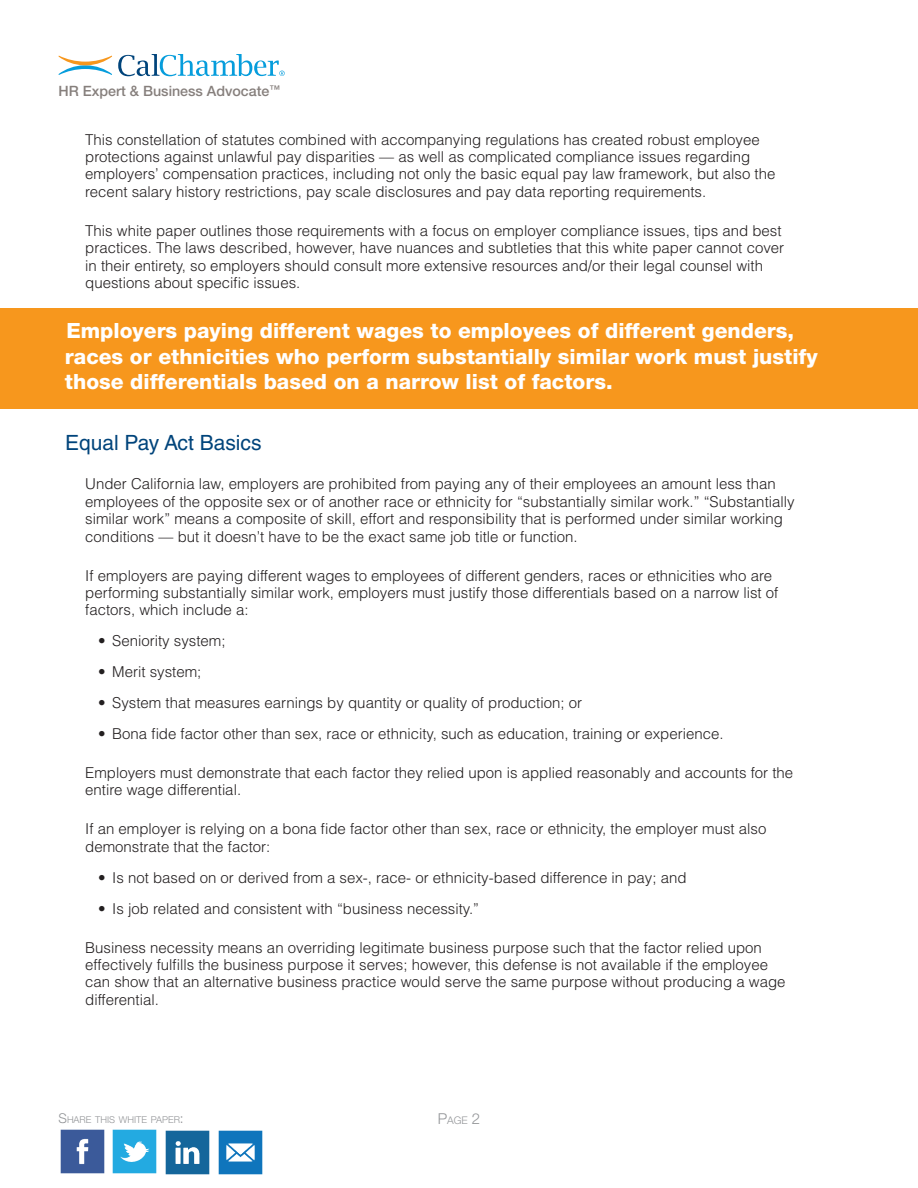
<style>
.page{position:relative;width:918px;height:1188px;background:#fff}
.page>*{position:absolute;margin:0;border:0;box-sizing:border-box;transform-origin:0 0}
.t1{font:800 21px/25.2px "Helvetica Neue LT Std";color:#fff}
.t2{font:21px "Helvetica LT Std";color:#00447b}
.t3{font:300 15px/17.4px "Helvetica LT Std";color:#231f20}
.t4{font:500 14.25px "Helvetica Neue LT Std";color:#867f7c}
.t5{font:300 10.5px "Helvetica Neue LT Std";color:#939598}
.t6{font:300 9.45px "Helvetica Neue LT Std";color:#939598}
.s1{font-size:13.5px}
.s2{font-size:15px}
</style>
<div class="page">
<svg style="left:59px;top:56px;width:53px;height:19px"></svg>
<svg style="left:118px;top:54px;width:167px;height:22px"></svg>
<img style="left:60px;top:1129px;width:45px;height:45px">
<img style="left:112px;top:1129px;width:45px;height:45px">
<img style="left:165px;top:1130px;width:45px;height:45px">
<img style="left:218px;top:1130px;width:45px;height:45px">
<div style="left:0;top:308px;width:918px;height:101px;background:#f7971d"></div>
<p class="t4" style="left:59px;top:83px;width:223px">HR Expert &amp; Business Advocate<sup>™</sup></p>
<p class="t3" style="left:85px;top:131px;width:692px">This constellation of statutes combined with accompanying regulations has created robust employee protections against unlawful pay disparities — as well as complicated compliance issues regarding employers’ compensation practices, including not only the basic equal pay law framework, but also the recent salary history restrictions, pay scale disclosures and pay data reporting requirements.</p>
<p class="t3" style="left:85px;top:222px;width:700px">This white paper outlines those requirements with a focus on employer compliance issues, tips and best practices. The laws described, however, have nuances and subtleties that this white paper cannot cover in their entirety, so employers should consult more extensive resources and/or their legal counsel with questions about specific issues.</p>
<h1 class="t1" style="left:65px;top:318px;width:754px">Employers paying different wages to employees of different genders, races or ethnicities who perform substantially similar work must justify those differentials based on a narrow list of factors.</h1>
<h1 class="t2" style="left:65px;top:431px;width:198px">Equal Pay Act Basics</h1>
<p class="t3" style="left:85px;top:475px;width:711px">Under California law, employers are prohibited from paying any of their employees an amount less than employees of the opposite sex or of another race or ethnicity for “substantially similar work.” “Substantially similar work” means a composite of skill, effort and responsibility that is performed under similar working conditions — but it doesn’t have to be the exact same job title or function.</p>
<p class="t3" style="left:85px;top:566px;width:695px">If employers are paying different wages to employees of different genders, races or ethnicities who are performing substantially similar work, employers must justify those differentials based on a narrow list of factors, which include a:</p>
<p class="t3" style="left:98px;top:632px;width:129px">• Seniority system;</p>
<p class="t3" style="left:98px;top:663px;width:105px">• Merit system;</p>
<p class="t3" style="left:98px;top:694px;width:485px">• System that measures earnings by quantity or quality of production; or</p>
<p class="t3" style="left:98px;top:725px;width:627px">• Bona fide factor other than sex, race or ethnicity, such as education, training or experience.</p>
<p class="t3" style="left:85px;top:764px;width:710px">Employers must demonstrate that each factor they relied upon is applied reasonably and accounts for the entire wage differential.</p>
<p class="t3" style="left:85px;top:820px;width:683px">If an employer is relying on a bona fide factor other than sex, race or ethnicity, the employer must also demonstrate that the factor:</p>
<p class="t3" style="left:98px;top:869px;width:590px">• Is not based on or derived from a sex-, race- or ethnicity-based difference in pay; and</p>
<p class="t3" style="left:98px;top:899px;width:382px">• Is job related and consistent with “business necessity.”</p>
<p class="t3" style="left:85px;top:938px;width:702px">Business necessity means an overriding legitimate business purpose such that the factor relied upon effectively fulfills the business purpose it serves; however, this defense is not available if the employee can show that an alternative business practice would serve the same purpose without producing a wage differential.</p>
<p class="t6" style="left:58px;top:1114px;width:127px"><span class="s1">S</span>HARE THIS WHITE PAPER<span class="s1">:</span></p>
<p class="t5" style="left:438px;top:1114px;width:44px"><span class="s2">P</span>AGE <span class="s2">2</span></p>
</div>
